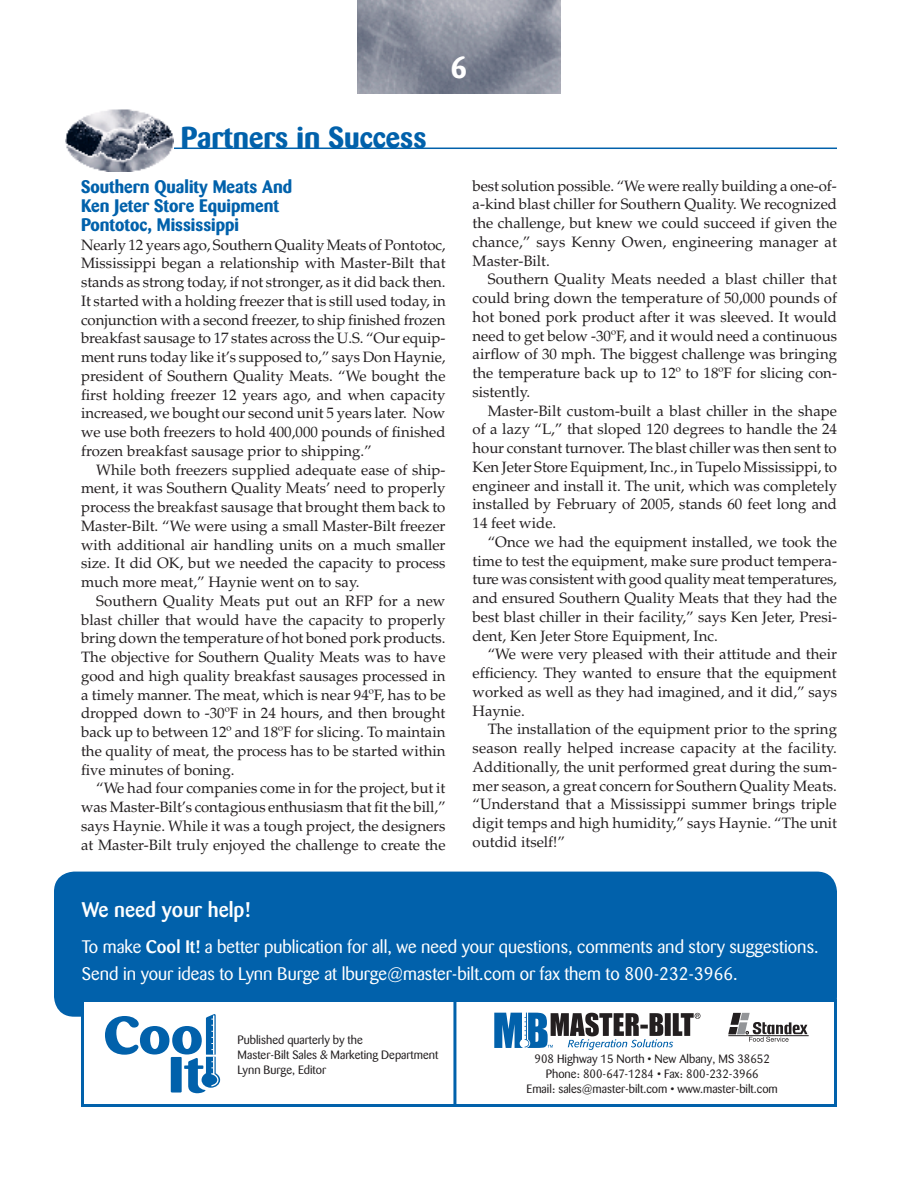
<style>
.page{position:relative;width:918px;height:1188px;background:#fff}
.page>*{position:absolute;margin:0;border:0;box-sizing:border-box;transform-origin:0 0}
.t1{font:700 30px "Barmeno";color:#0161ab}
.t2{font:700 30px "Barmeno";color:#fff}
.BODY{font:500 21px "Barmeno";color:#fff}
.BODY-2{font:18px/27px "Barmeno";color:#fff}
.SUBHEAD{font:700 18px "Barmeno";color:#0161ab}
.BODY-3{font:15px/18.8px "Palatino";color:#231f20;text-align:justify}
.BODY-4{font:12px "Barmeno";color:#231f20}
.s1{font-weight:500}
</style>
<div class="page">
<hr style="left:80px;top:148px;width:757px;height:1px;background:#0161ab">
<img style="left:66px;top:109px;width:108px;height:62px">
<img style="left:358px;top:0;width:202px;height:93px">
<div style="left:54px;top:872px;width:783px;height:145px;background:#0161ab"></div>
<div style="left:82px;top:1000px;width:754px;height:106px;background:#fff"></div>
<div style="left:81px;top:999px;width:756px;height:108px;border:3px solid #0161ab"></div>
<hr style="left:728px;top:1035px;width:81px;height:1px;background:#231f20">
<svg style="left:728px;top:1013px;width:79px;height:29px"></svg>
<hr style="left:453px;top:1000px;width:3px;height:107px;background:#0161ab">
<svg style="left:105px;top:1014px;width:115px;height:79px"></svg>
<svg style="left:494px;top:1012px;width:207px;height:38px"></svg>
<p class="t1" style="left:181px;top:119px;width:247px">Partners in Success</p>
<p class="t2" style="left:451px;top:49px;width:18px">6</p>
<p class="SUBHEAD" style="left:81px;top:176px;width:213px">Southern Quality Meats And</p>
<p class="SUBHEAD" style="left:81px;top:195px;width:200px">Ken Jeter Store Equipment</p>
<p class="SUBHEAD" style="left:81px;top:214px;width:159px">Pontotoc, Mississippi</p>
<p class="BODY-3" style="left:81px;top:235px;width:366px">Nearly 12 years ago, Southern Quality Meats of Pontotoc, Mississippi began a relationship with Master-Bilt that stands as strong today, if not stronger, as it did back then.<br>It started with a holding freezer that is still used today, in conjunction with a second freezer, to ship finished frozen breakfast sausage to 17 states across the U.S. “Our equip&shy;ment runs today like it’s supposed to,” says Don Haynie, president of Southern Quality Meats. “We bought the first holding freezer 12 years ago, and when capacity increased, we bought our second unit 5 years later. Now we use both freezers to hold 400,000 pounds of finished frozen breakfast sausage prior to shipping.”</p>
<p class="BODY-3" style="left:81px;top:460px;width:366px;text-indent:15px">While both freezers supplied adequate ease of ship&shy;ment, it was Southern Quality Meats’ need to properly process the breakfast sausage that brought them back to Master-Bilt. “We were using a small Master-Bilt freezer with additional air handling units on a much smaller size. It did OK, but we needed the capacity to process much more meat,” Haynie went on to say.</p>
<p class="BODY-3" style="left:81px;top:592px;width:366px;text-indent:15px">Southern Quality Meats put out an RFP for a new blast chiller that would have the capacity to properly bring down the temperature of hot boned pork products.<br>The objective for Southern Quality Meats was to have good and high quality breakfast sausages processed in a timely manner. The meat, which is near 94ºF, has to be dropped down to -30ºF in 24 hours, and then brought back up to between 12º and 18ºF for slicing. To maintain the quality of meat, the process has to be started within five minutes of boning.</p>
<p class="BODY-3" style="left:81px;top:779px;width:366px;text-indent:15px">“We had four companies come in for the project, but it was Master-Bilt’s contagious enthusiasm that fit the bill,” says Haynie. While it was a tough project, the designers at Master-Bilt truly enjoyed the challenge to create the</p>
<p class="BODY-3" style="left:473px;top:176px;width:366px">best solution possible. “We were really building a one-of&shy;a-kind blast chiller for Southern Quality. We recognized the challenge, but knew we could succeed if given the chance,” says Kenny Owen, engineering manager at Master-Bilt.</p>
<p class="BODY-3" style="left:473px;top:270px;width:366px;text-indent:15px">Southern Quality Meats needed a blast chiller that could bring down the temperature of 50,000 pounds of hot boned pork product after it was sleeved. It would need to get below -30ºF, and it would need a continuous airflow of 30 mph. The biggest challenge was bringing the temperature back up to 12º to 18ºF for slicing con&shy;sistently.</p>
<p class="BODY-3" style="left:473px;top:401px;width:366px;text-indent:15px">Master-Bilt custom-built a blast chiller in the shape of a lazy “L,” that sloped 120 degrees to handle the 24 hour constant turnover. The blast chiller was then sent to Ken Jeter Store Equipment, Inc., in Tupelo Mississippi, to engineer and install it. The unit, which was completely installed by February of 2005, stands 60 feet long and 14 feet wide.</p>
<p class="BODY-3" style="left:473px;top:533px;width:366px;text-indent:15px">“Once we had the equipment installed, we took the time to test the equipment, make sure product tempera&shy;ture was consistent with good quality meat temperatures, and ensured Southern Quality Meats that they had the best blast chiller in their facility,” says Ken Jeter, Presi&shy;dent, Ken Jeter Store Equipment, Inc.</p>
<p class="BODY-3" style="left:473px;top:645px;width:366px;text-indent:15px">“We were very pleased with their attitude and their efficiency. They wanted to ensure that the equipment worked as well as they had imagined, and it did,” says Haynie.</p>
<p class="BODY-3" style="left:473px;top:720px;width:366px;text-indent:15px">The installation of the equipment prior to the spring season really helped increase capacity at the facility.<br>Additionally, the unit performed great during the sum&shy;mer season, a great concern for Southern Quality Meats. “Understand that a Mississippi summer brings triple digit temps and high humidity,” says Haynie. “The unit outdid itself!”</p>
<p class="BODY" style="left:82px;top:898px;width:170px">We need your help!</p>
<p class="BODY-2" style="left:82px;top:934px;width:738px">To make <span class="s1">Cool It!</span> a better publication for all, we need your questions, comments and story suggestions.<br>Send in your ideas to Lynn Burge at lburge@master-bilt.com or fax them to 800-232-3966.</p>
<p class="BODY-4" style="left:238px;top:1033px;width:127px">Published quarterly by the</p>
<p class="BODY-4" style="left:238px;top:1048px;width:202px">Master-Bilt Sales &amp; Marketing Department</p>
<p class="BODY-4" style="left:238px;top:1063px;width:90px">Lynn Burge, Editor</p>
<p class="BODY-4" style="left:535px;top:1052px;width:237px">908 Highway 15 North • New Albany, MS 38652</p>
<p class="BODY-4" style="left:546px;top:1067px;width:214px">Phone: 800-647-1284 • Fax: 800-232-3966</p>
<p class="BODY-4" style="left:527px;top:1082px;width:253px">Email: sales@master-bilt.com • www.master-bilt.com</p>
</div>
